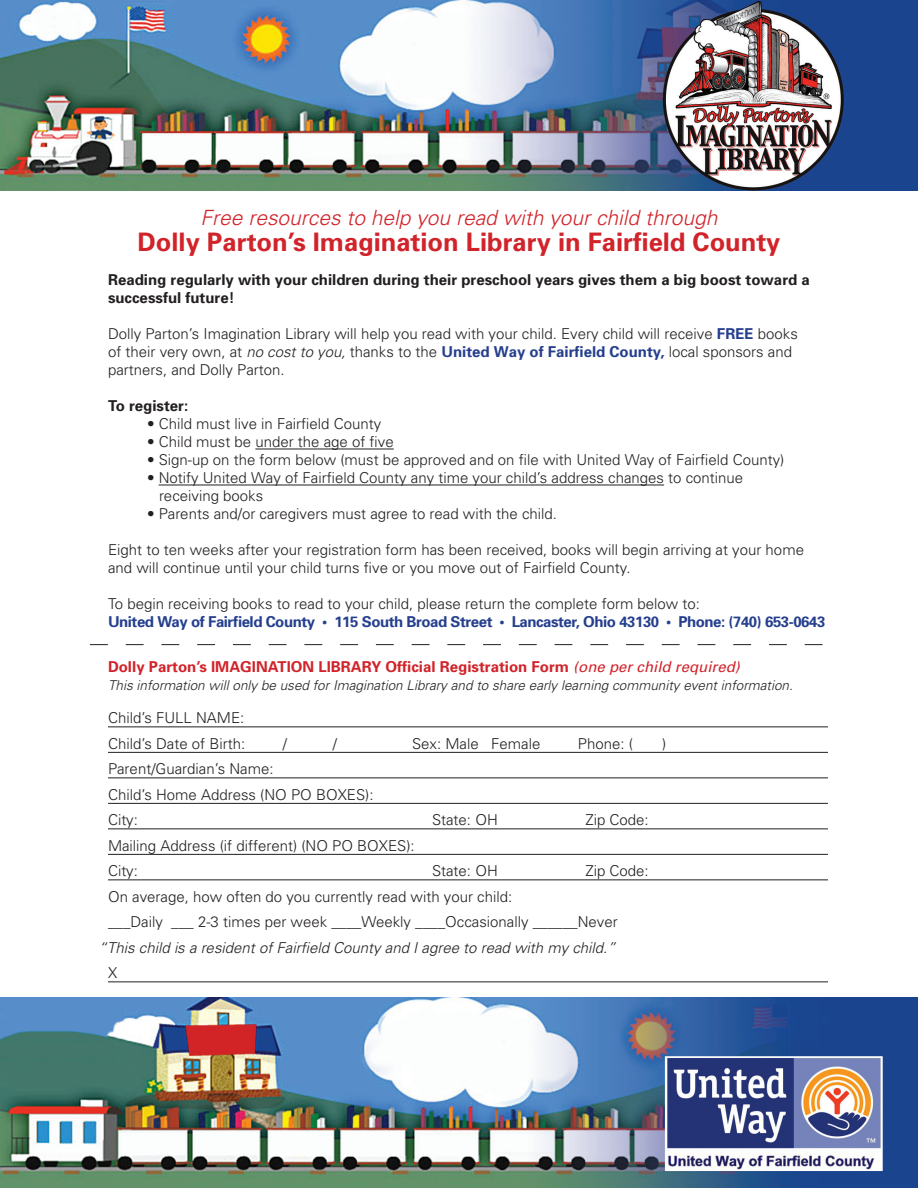
<style>
.page{position:relative;width:918px;height:1188px;background:#fff}
.page>*{position:absolute;margin:0;border:0;box-sizing:border-box;transform-origin:0 0}
.t1{font:700 25.5px "Univers";color:#d1232a}
.t2{font:italic 300 21px "Univers";color:#d1232a}
.Bullets{font:300 15px/18px "Univers";color:#231f20}
.Bullets-2{font:700 15px/18px "Univers";color:#231f20}
.Bullets-3{font:700 15px "Univers";letter-spacing:-.03em;color:#253f8e}
.Bullets-4{font:700 15px "Univers";color:#d1232a}
.Bullets-5{font:italic 300 15px "Univers";color:#231f20}
.Bullets-6{font:italic 300 13.5px "Univers";color:#231f20}
.s1{font-weight:700;color:#253f8e}
.s2{font-style:italic}
.s3{font-weight:400;font-style:italic}
</style>
<div class="page">
<img style="left:0;top:998px;width:918px;height:190px">
<img style="left:0;top:0;width:918px;height:190px">
<hr style="left:255px;top:449px;width:139px;height:1px;background:#231f20">
<hr style="left:159px;top:485px;width:505px;height:1px;background:#231f20">
<hr style="left:108px;top:726px;width:720px;height:1px;background:#231f20">
<hr style="left:108px;top:752px;width:720px;height:1px;background:#231f20">
<hr style="left:108px;top:777px;width:720px;height:1px;background:#231f20">
<hr style="left:108px;top:803px;width:720px;height:1px;background:#231f20">
<hr style="left:108px;top:828px;width:720px;height:1px;background:#231f20">
<hr style="left:108px;top:854px;width:720px;height:1px;background:#231f20">
<hr style="left:108px;top:879px;width:720px;height:1px;background:#231f20">
<hr style="left:108px;top:981px;width:720px;height:1px;background:#231f20">
<svg style="left:90px;top:644px;width:733px;height:1px"></svg>
<p class="t2" style="left:200px;top:205px;width:519px">Free resources to help you read with your child through</p>
<p class="t1" style="left:137px;top:227px;width:645px">Dolly Parton’s Imagination Library in Fairfield County</p>
<p class="Bullets-2" style="left:108px;top:271px;width:703px">Reading regularly with your children during their preschool years gives them a big boost toward a successful future!</p>
<p class="Bullets" style="left:108px;top:325px;width:691px">Dolly Parton’s Imagination Library will help you read with your child. Every child will receive <span class="s1">FREE</span> books of their very own, at <span class="s2">no cost to you,</span> thanks to the <span class="s1">United Way of Fairfield County,</span> local sponsors and partners, and Dolly Parton.</p>
<p class="Bullets-2" style="left:108px;top:397px;width:82px">To register:</p>
<p class="Bullets" style="left:147px;top:415px;width:236px">• Child must live in Fairfield County</p>
<p class="Bullets" style="left:147px;top:433px;width:248px">• Child must be under the age of five</p>
<p class="Bullets" style="left:147px;top:451px;width:639px">• Sign-up on the form below (must be approved and on file with United Way of Fairfield County)</p>
<p class="Bullets" style="left:159px;top:469px;width:586px;text-indent:-12px">• Notify United Way of Fairfield County any time your child’s address changes to continue receiving books</p>
<p class="Bullets" style="left:147px;top:505px;width:412px">• Parents and/or caregivers must agree to read with the child.</p>
<p class="Bullets" style="left:108px;top:541px;width:698px">Eight to ten weeks after your registration form has been received, books will begin arriving at your home and will continue until your child turns five or you move out of Fairfield County.</p>
<p class="Bullets" style="left:108px;top:595px;width:594px">To begin receiving books to read to your child, please return the complete form below to:</p>
<p class="Bullets-3" style="left:108px;top:613px;width:719px">United Way of Fairfield County • 115 South Broad Street • Lancaster, Ohio 43130 • Phone: (740) 653-0643</p>
<p class="Bullets-4" style="left:108px;top:658px;width:633px">Dolly Parton’s IMAGINATION LIBRARY Official Registration Form <span class="s3">(one per child required)</span></p>
<p class="Bullets-6" style="left:108px;top:678px;width:686px">This information will only be used for Imagination Library and to share early learning community event information.</p>
<p class="Bullets" style="left:108px;top:709px;width:138px">Child’s FULL NAME:</p>
<p class="Bullets" style="left:108px;top:735px;width:139px">Child’s Date of Birth:</p>
<p class="Bullets" style="left:283px;top:735px;width:6px">/</p>
<p class="Bullets" style="left:333px;top:735px;width:6px">/</p>
<p class="Bullets" style="left:412px;top:735px;width:130px">Sex: Male Female</p>
<p class="Bullets" style="left:578px;top:735px;width:57px">Phone: (</p>
<p class="Bullets" style="left:662px;top:735px;width:6px">)</p>
<p class="Bullets" style="left:108px;top:760px;width:167px">Parent/Guardian’s Name:</p>
<p class="Bullets" style="left:108px;top:786px;width:267px">Child’s Home Address (NO PO BOXES):</p>
<p class="Bullets" style="left:108px;top:811px;width:31px">City:</p>
<p class="Bullets" style="left:432px;top:811px;width:67px">State: OH</p>
<p class="Bullets" style="left:585px;top:811px;width:65px">Zip Code:</p>
<p class="Bullets" style="left:108px;top:837px;width:308px">Mailing Address (if different) (NO PO BOXES):</p>
<p class="Bullets" style="left:108px;top:862px;width:31px">City:</p>
<p class="Bullets" style="left:432px;top:862px;width:67px">State: OH</p>
<p class="Bullets" style="left:585px;top:862px;width:65px">Zip Code:</p>
<p class="Bullets" style="left:108px;top:888px;width:406px">On average, how often do you currently read with your child:</p>
<p class="Bullets" style="left:108px;top:913px;width:511px">___Daily ___ 2-3 times per week ____Weekly ____Occasionally ______Never</p>
<p class="Bullets-5" style="left:99px;top:939px;width:518px">“This child is a resident of Fairfield County and I agree to read with my child.”</p>
<p class="Bullets" style="left:108px;top:964px;width:11px">X</p>
</div>
